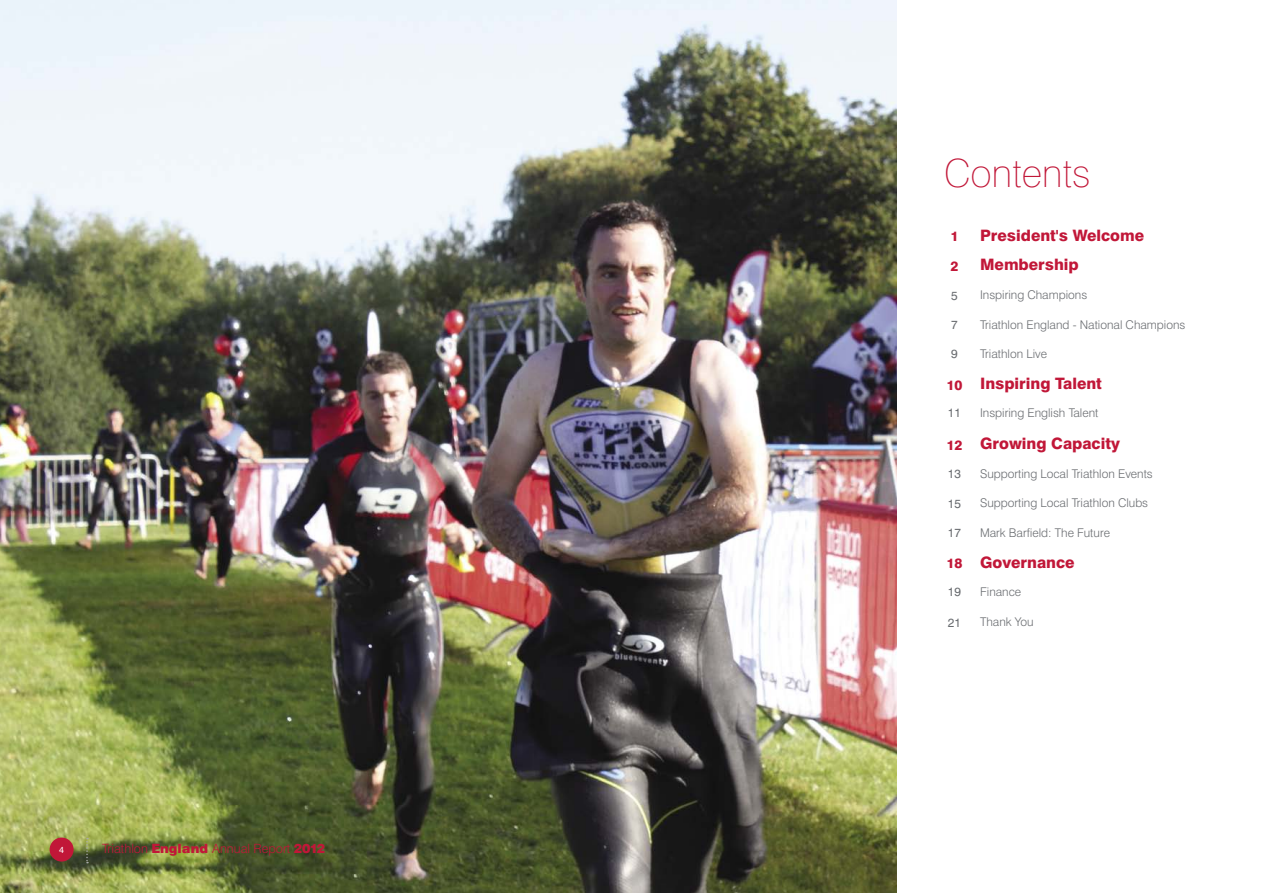
<style>
.page{position:relative;width:1263px;height:893px;background:#fff}
.page>*{position:absolute;margin:0;border:0;box-sizing:border-box;transform-origin:0 0}
.t1{font:100 39px "Swiss 721 BT";color:#c11738}
.t2{font:800 15.75px/29.4px "Swiss 721 BT";color:#c11738}
.t3{font:800 13.5px/29.4px "Swiss 721 BT";color:#c11738}
.t4{font:300 12.75px "Swiss 721 BT";color:#c11738}
.t5{font:300 12px "Swiss 721 BT";color:#696c70}
.t6{font:12px "Swiss 721 BT";color:#696c70}
.t7{font:9px "Swiss 721 BT";color:#fff}
.s1{font-weight:900}
.s2{font-size:13.5px}
</style>
<div class="page">
<img style="left:0;top:0;width:896px;height:893px">
<svg style="left:86px;top:838px;width:2px;height:25px"></svg>
<div style="left:50px;top:837px;width:24px;height:24px;background:#c11738;border-radius:50%"></div>
<p class="t7" style="left:59px;top:844px;width:6px">4</p>
<p class="t4" style="left:102px;top:840px;width:224px">Triathlon <span class="s1">England</span> Annual Report <span class="s1">2012</span></p>
<h1 class="t1" style="left:944px;top:150px;width:148px">Contents</h1>
<p class="t3" style="left:950px;top:222px;width:9px">1<br>2</p>
<h2 class="t2" style="left:980px;top:220px;width:166px">President's Welcome<br>Membership</h2>
<p class="t6" style="left:951px;top:288px;width:8px">5</p>
<p class="t5" style="left:980px;top:288px;width:109px">Inspiring Champions</p>
<p class="t6" style="left:951px;top:318px;width:8px">7</p>
<p class="t5" style="left:980px;top:317px;width:207px">Triathlon England - National Champions</p>
<p class="t6" style="left:951px;top:347px;width:8px">9</p>
<p class="t5" style="left:980px;top:347px;width:69px">Triathlon Live</p>
<h2 class="t2" style="left:946px;top:369px;width:157px"><span class="s2">10</span> Inspiring Talent</h2>
<p class="t5" style="left:980px;top:405px;width:120px">Inspiring English Talent</p>
<p class="t6" style="left:948px;top:406px;width:15px">11</p>
<p class="t3" style="left:946px;top:430px;width:17px">12</p>
<p class="t6" style="left:948px;top:467px;width:15px">13</p>
<h2 class="t2" style="left:980px;top:429px;width:141px">Growing Capacity</h2>
<p class="t5" style="left:980px;top:466px;width:174px">Supporting Local Triathlon Events</p>
<p class="t6" style="left:948px;top:496px;width:15px">15</p>
<p class="t5" style="left:980px;top:496px;width:170px">Supporting Local Triathlon Clubs</p>
<p class="t6" style="left:948px;top:526px;width:15px">17</p>
<p class="t5" style="left:980px;top:525px;width:132px">Mark Barfield: The Future</p>
<h2 class="t2" style="left:946px;top:547px;width:130px"><span class="s2">18</span> Governance</h2>
<p class="t5" style="left:980px;top:584px;width:43px">Finance</p>
<p class="t6" style="left:948px;top:615px;width:15px">21</p>
<p class="t5" style="left:980px;top:615px;width:55px">Thank You</p>
<p class="t6" style="left:948px;top:584px;width:15px">19</p>
</div>
